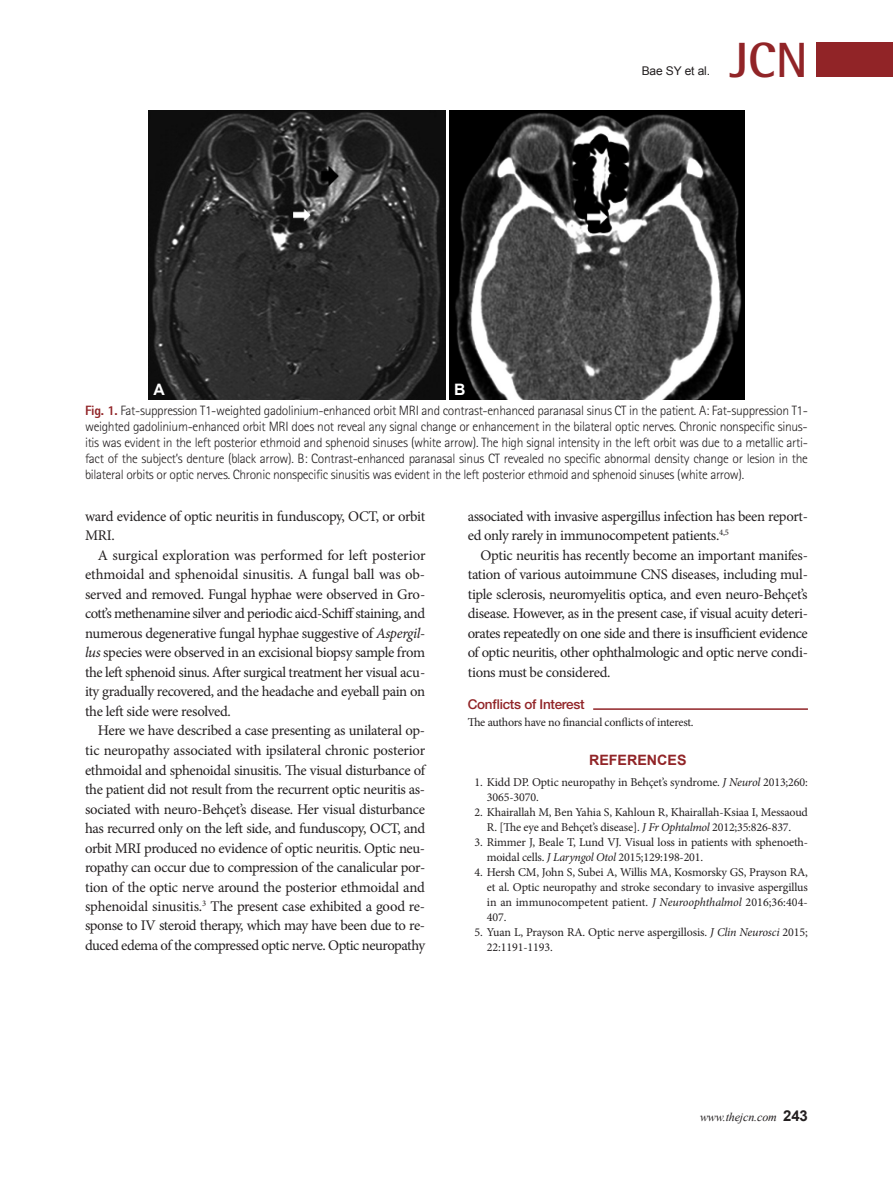
<style>
.page{position:relative;width:893px;height:1191px;background:#fff}
.page>*{position:absolute;margin:0;border:0;box-sizing:border-box;transform-origin:0 0}
.t1{font:700 49.5px "Rotis Semi Sans Std";color:#912427}
.t2{font:700 15.75px "Arial";color:#fff}
.t3{font:14.7px/19.5px "Minion Pro";letter-spacing:-.025em;color:#231f20;text-align:justify}
.t4{font:700 14.25px "Arial";color:#912427}
.t5{font:300 13.5px/15.8px "Rotis Sans Serif Std";letter-spacing:-.025em;color:#231f20;text-align:justify}
.t6{font:500 13.5px "Helvetica Neue LT Std";letter-spacing:-.02em;color:#912427}
.t7{font:12px/15px "Minion Pro";letter-spacing:-.015em;color:#231f20}
.t8{font:italic 12px "Times New Roman";letter-spacing:-.01em;color:#231f20}
.t9{font:12px "Arial";letter-spacing:-.01em;color:#231f20}
.s1{font-weight:800;color:#912427}
.s2{font-style:italic}
.s3{font-family:"Arial";font-weight:700;font-style:normal;font-size:15px}
</style>
<div class="page">
<div style="left:816px;top:43px;width:77px;height:34px;background:#912427"></div>
<hr style="left:593px;top:708px;width:215px;height:2px;background:#912427">
<img style="left:148px;top:111px;width:297px;height:288px">
<img style="left:449px;top:111px;width:296px;height:288px">
<p class="t2" style="left:154px;top:379px;width:13px">A</p>
<p class="t2" style="left:454px;top:379px;width:13px">B</p>
<p class="t9" style="left:642px;top:63px;width:70px">Bae SY et al.</p>
<h1 class="t1" style="left:730px;top:30px;width:80px">JCN</h1>
<p class="t5" style="left:85px;top:403px;width:724px"><span class="s1">Fig. 1.</span> Fat-suppression T1-weighted gadolinium-enhanced orbit MRI and contrast-enhanced paranasal sinus CT in the patient. A: Fat-suppression T1- weighted gadolinium-enhanced orbit MRI does not reveal any signal change or enhancement in the bilateral optic nerves. Chronic nonspecific sinus&shy;itis was evident in the left posterior ethmoid and sphenoid sinuses (white arrow). The high signal intensity in the left orbit was due to a metallic arti&shy;fact of the subject’s denture (black arrow). B: Contrast-enhanced paranasal sinus CT revealed no specific abnormal density change or lesion in the bilateral orbits or optic nerves. Chronic nonspecific sinusitis was evident in the left posterior ethmoid and sphenoid sinuses (white arrow).</p>
<p class="t3" style="left:85px;top:506px;width:342px">ward evidence of optic neuritis in funduscopy, OCT, or orbit<br>MRI.</p>
<p class="t3" style="left:85px;top:545px;width:342px;text-indent:13px">A surgical exploration was performed for left posterior ethmoidal and sphenoidal sinusitis. A fungal ball was ob&shy;served and removed. Fungal hyphae were observed in Gro&shy;cott’s methenamine silver and periodic aicd-Schiff staining, and numerous degenerative fungal hyphae suggestive of <span class="s2">Aspergil&shy;lus</span> species were observed in an excisional biopsy sample from the left sphenoid sinus. After surgical treatment her visual acu&shy;ity gradually recovered, and the headache and eyeball pain on the left side were resolved.</p>
<p class="t3" style="left:85px;top:721px;width:342px;text-indent:13px">Here we have described a case presenting as unilateral op&shy;tic neuropathy associated with ipsilateral chronic posterior ethmoidal and sphenoidal sinusitis. The visual disturbance of the patient did not result from the recurrent optic neuritis as&shy;sociated with neuro-Behçet’s disease. Her visual disturbance has recurred only on the left side, and funduscopy, OCT, and orbit MRI produced no evidence of optic neuritis. Optic neu&shy;ropathy can occur due to compression of the canalicular por&shy;tion of the optic nerve around the posterior ethmoidal and sphenoidal sinusitis.<sup>3</sup> The present case exhibited a good re&shy;sponse to IV steroid therapy, which may have been due to re&shy;duced edema of the compressed optic nerve. Optic neuropathy</p>
<p class="t3" style="left:468px;top:506px;width:342px">associated with invasive aspergillus infection has been report&shy;ed only rarely in immunocompetent patients.<sup>4,5</sup></p>
<p class="t3" style="left:468px;top:545px;width:342px;text-indent:13px">Optic neuritis has recently become an important manifes&shy;tation of various autoimmune CNS diseases, including mul&shy;tiple sclerosis, neuromyelitis optica, and even neuro-Behçet’s disease. However, as in the present case, if visual acuity deteri&shy;orates repeatedly on one side and there is insufficient evidence of optic neuritis, other ophthalmologic and optic nerve condi&shy;tions must be considered.</p>
<p class="t6" style="left:468px;top:696px;width:118px">Conflicts of Interest</p>
<p class="t7" style="left:468px;top:715px;width:227px">The authors have no financial conflicts of interest.</p>
<p class="t4" style="left:589px;top:750px;width:99px">REFERENCES</p>
<p class="t7" style="left:487px;top:774px;width:322px;text-indent:-13px">1. Kidd DP. Optic neuropathy in Behçet’s syndrome. <span class="s2">J Neurol</span> 2013;260:<br>3065-3070.</p>
<p class="t7" style="left:474px;top:804px;width:335px;text-align:center">2. Khairallah M, Ben Yahia S, Kahloun R, Khairallah-Ksiaa I, Messaoud<br>R. [The eye and Behçet’s disease]. <span class="s2">J Fr Ophtalmol</span> 2012;35:826-837.</p>
<p class="t7" style="left:487px;top:834px;width:323px;text-indent:-12px">3. Rimmer J, Beale T, Lund VJ. Visual loss in patients with sphenoeth&shy;moidal cells. <span class="s2">J Laryngol Otol</span> 2015;129:198-201.</p>
<p class="t7" style="left:487px;top:864px;width:322px;text-align:justify;text-indent:-12px">4. Hersh CM, John S, Subei A, Willis MA, Kosmorsky GS, Prayson RA, et al. Optic neuropathy and stroke secondary to invasive aspergillus in an immunocompetent patient. <span class="s2">J Neuroophthalmol</span> 2016;36:404- 407.</p>
<p class="t7" style="left:487px;top:924px;width:323px;text-indent:-13px">5. Yuan L, Prayson RA. Optic nerve aspergillosis. <span class="s2">J Clin Neurosci</span> 2015;<br>22:1191-1193.</p>
<p class="t8" style="left:700px;top:1108px;width:109px">www.thejcn.com <span class="s3">243</span></p>
</div>
